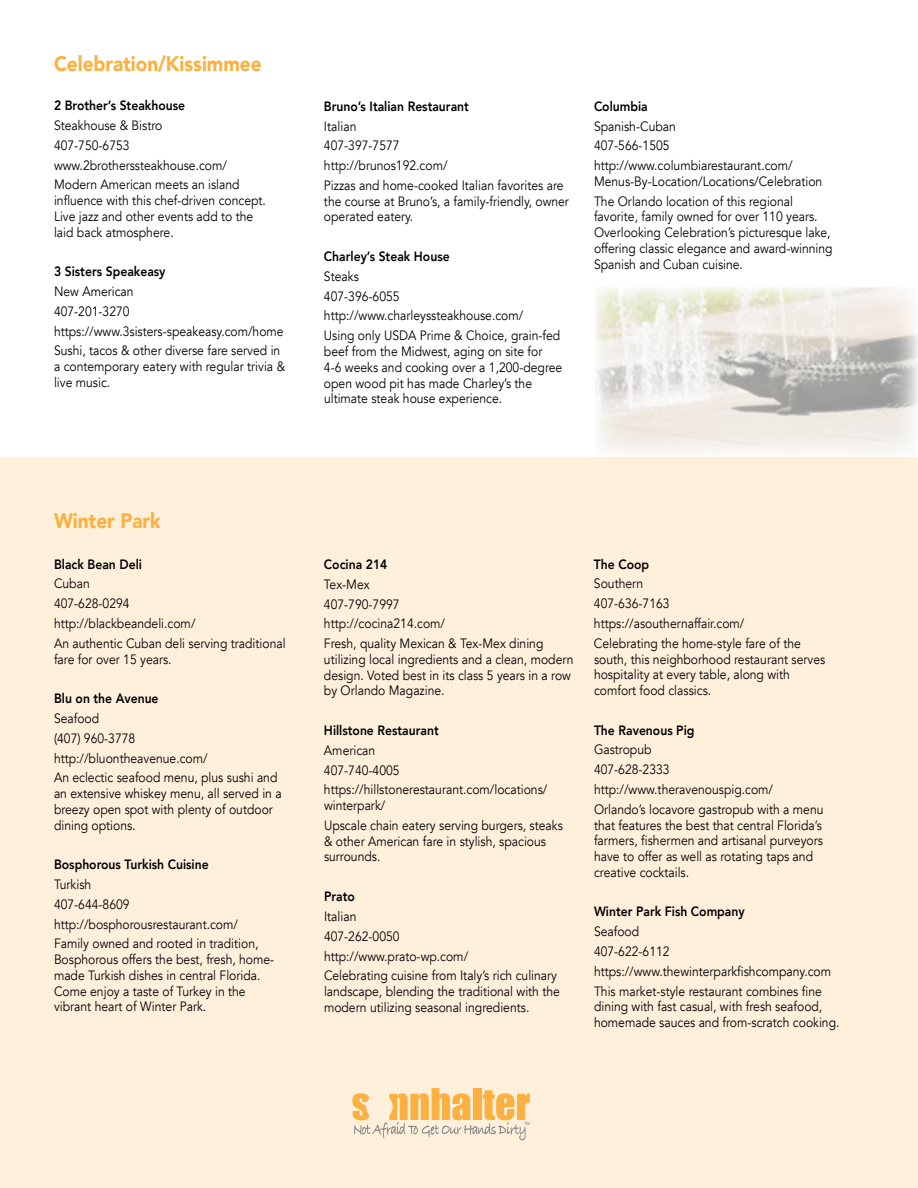
<style>
.page{position:relative;width:918px;height:1188px;background:#fff}
.page>*{position:absolute;margin:0;border:0;box-sizing:border-box;transform-origin:0 0}
.t1{font:900 21px "Avenir";color:#fbb040;scale:.9 1}
.t2{font:13.5px/19.8px "Avenir";color:#000;scale:.9 1}
.t3{font:800 13.5px "Avenir";color:#000;scale:.9 1}
</style>
<div class="page">
<div style="left:0;top:457px;width:918px;height:731px;background:#fff0dc"></div>
<img style="left:595px;top:287px;width:323px;height:165px">
<svg style="left:352px;top:1088px;width:178px;height:52px"></svg>
<h1 class="t1" style="left:54px;top:45px;width:232px">Celebration/Kissimmee</h1>
<p class="t3" style="left:54px;top:95px;width:147px">2 Brother’s Steakhouse</p>
<p class="t2" style="left:54px;top:116px;width:208px">Steakhouse &amp; Bistro<br>407-750-6753 www.2brotherssteakhouse.com/<br>Modern American meets an island</p>
<p class="t2" style="left:54px;top:193px;width:237px;line-height:15.8px">influence with this chef-driven concept.<br>Live jazz and other events add to the laid back atmosphere.</p>
<p class="t3" style="left:54px;top:261px;width:125px">3 Sisters Speakeasy</p>
<p class="t2" style="left:54px;top:282px;width:257px">New American<br>407-201-3270 https://www.3sisters-speakeasy.com/home<br>Sushi, tacos &amp; other diverse fare served in</p>
<p class="t2" style="left:54px;top:359px;width:258px;line-height:15.8px">a contemporary eatery with regular trivia &amp; live music.</p>
<p class="t3" style="left:324px;top:96px;width:162px">Bruno’s Italian Restaurant</p>
<p class="t2" style="left:324px;top:116px;width:268px">Italian<br>407-397-7577<br>http://brunos192.com/<br>Pizzas and home-cooked Italian favorites are</p>
<p class="t2" style="left:324px;top:193px;width:274px;line-height:15.8px">the course at Bruno’s, a family-friendly, owner operated eatery.</p>
<p class="t3" style="left:324px;top:246px;width:141px">Charley’s Steak House</p>
<p class="t2" style="left:324px;top:267px;width:264px">Steaks<br>407-396-6055 http://www.charleyssteakhouse.com/<br>Using only USDA Prime &amp; Choice, grain-fed</p>
<p class="t2" style="left:324px;top:344px;width:266px;line-height:15.8px">beef from the Midwest, aging on site for 4-6 weeks and cooking over a 1,200-degree open wood pit has made Charley’s the ultimate steak house experience.</p>
<p class="t3" style="left:594px;top:95px;width:61px">Columbia</p>
<p class="t2" style="left:594px;top:116px;width:222px">Spanish-Cuban<br>407-566-1505 http://www.columbiarestaurant.com/</p>
<p class="t2" style="left:594px;top:172px;width:255px">Menus-By-Location/Locations/Celebration<br>The Orlando location of this regional</p>
<p class="t2" style="left:594px;top:209px;width:267px;line-height:15.8px">favorite, family owned for over 110 years.<br>Overlooking Celebration’s picturesque lake, offering classic elegance and award-winning Spanish and Cuban cuisine.</p>
<h1 class="t1" style="left:54px;top:502px;width:120px">Winter Park</h1>
<p class="t3" style="left:54px;top:553px;width:99px">Black Bean Deli</p>
<p class="t2" style="left:54px;top:574px;width:259px">Cuban<br>407-628-0294<br>http://blackbeandeli.com/<br>An authentic Cuban deli serving traditional</p>
<p class="t2" style="left:54px;top:649px;width:132px">fare for over 15 years.</p>
<p class="t3" style="left:54px;top:688px;width:118px">Blu on the Avenue</p>
<p class="t2" style="left:54px;top:709px;width:250px">Seafood<br>(407) 960-3778 http://bluontheavenue.com/<br>An eclectic seafood menu, plus sushi and</p>
<p class="t2" style="left:54px;top:786px;width:255px;line-height:15.8px">an extensive whiskey menu, all served in a breezy open spot with plenty of outdoor dining options.</p>
<p class="t3" style="left:54px;top:854px;width:173px">Bosphorous Turkish Cuisine</p>
<p class="t2" style="left:54px;top:875px;width:229px">Turkish<br>407-644-8609 http://bosphorousrestaurant.com/<br>Family owned and rooted in tradition,</p>
<p class="t2" style="left:54px;top:952px;width:246px;line-height:15.8px">Bosphorous offers the best, fresh, home&shy;made Turkish dishes in central Florida.<br>Come enjoy a taste of Turkey in the vibrant heart of Winter Park.</p>
<p class="t3" style="left:324px;top:554px;width:72px">Cocina 214</p>
<p class="t2" style="left:324px;top:574px;width:245px">Tex-Mex<br>407-790-7997<br>http://cocina214.com/<br>Fresh, quality Mexican &amp; Tex-Mex dining</p>
<p class="t2" style="left:324px;top:652px;width:279px;line-height:15.8px">utilizing local ingredients and a clean, modern design. Voted best in its class 5 years in a row by Orlando Magazine.</p>
<p class="t3" style="left:324px;top:720px;width:129px">Hillstone Restaurant</p>
<p class="t2" style="left:324px;top:741px;width:250px">American<br>407-740-4005 https://hillstonerestaurant.com/locations/</p>
<p class="t2" style="left:324px;top:796px;width:267px">winterpark/<br>Upscale chain eatery serving burgers, steaks</p>
<p class="t2" style="left:324px;top:833px;width:248px;line-height:15.8px">&amp; other American fare in stylish, spacious surrounds.</p>
<p class="t3" style="left:324px;top:886px;width:36px">Prato</p>
<p class="t2" style="left:324px;top:907px;width:261px">Italian<br>407-262-0050<br>http://www.prato-wp.com/<br>Celebrating cuisine from Italy’s rich culinary</p>
<p class="t2" style="left:324px;top:984px;width:264px;line-height:15.8px">landscape, blending the traditional with the modern utilizing seasonal ingredients.</p>
<p class="t3" style="left:594px;top:553px;width:63px">The Coop</p>
<p class="t2" style="left:594px;top:574px;width:231px">Southern<br>407-636-7163 https://asouthernaffair.com/<br>Celebrating the home-style fare of the</p>
<p class="t2" style="left:594px;top:651px;width:258px;line-height:15.8px">south, this neighborhood restaurant serves hospitality at every table, along with comfort food classics.</p>
<p class="t3" style="left:594px;top:719px;width:113px">The Ravenous Pig</p>
<p class="t2" style="left:594px;top:740px;width:257px">Gastropub<br>407-628-2333 http://www.theravenouspig.com/<br>Orlando’s locavore gastropub with a menu</p>
<p class="t2" style="left:594px;top:817px;width:256px;line-height:15.8px">that features the best that central Florida’s farmers, fishermen and artisanal purveyors have to offer as well as rotating taps and creative cocktails.</p>
<p class="t3" style="left:594px;top:901px;width:169px">Winter Park Fish Company</p>
<p class="t2" style="left:594px;top:922px;width:265px">Seafood<br>407-622-6112 https://www.thewinterparkfishcompany.com<br>This market-style restaurant combines fine</p>
<p class="t2" style="left:594px;top:999px;width:274px;line-height:15.8px">dining with fast casual, with fresh seafood, homemade sauces and from-scratch cooking.</p>
</div>
